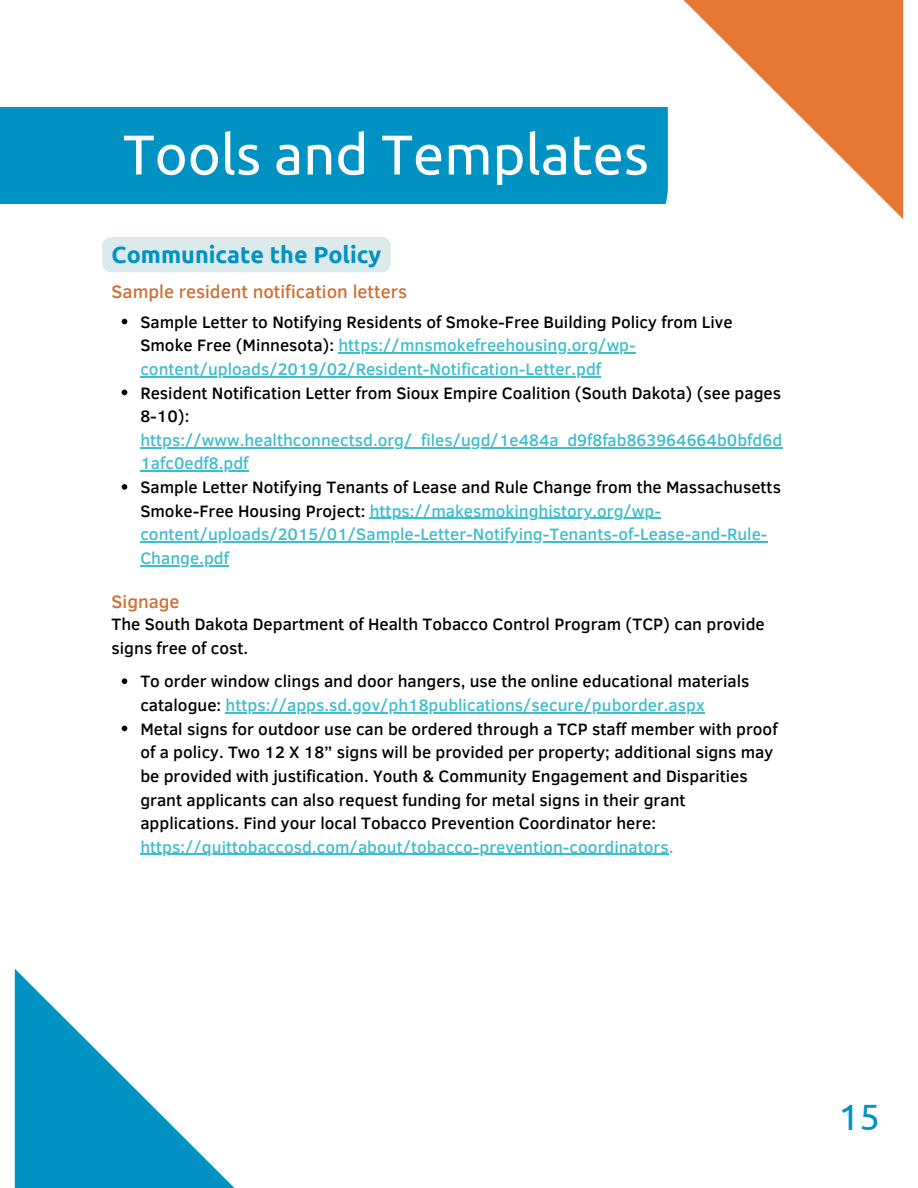
<style>
.page{position:relative;width:918px;height:1188px;background:#fff}
.page>*{position:absolute;margin:0;border:0;box-sizing:border-box;transform-origin:0 0}
.t1{font:56.1px "Ubuntu";color:#fff}
.t2{font:36.6px "Ubuntu";color:#0092c2}
.t3{font:700 23.4px "Ubuntu";color:#0092c2}
.t4{font:500 18.45px "Clear Sans";color:#d16e32}
.t5{font:500 16.95px/23.7px "Clear Sans";color:#000001}
.t6{font:500 16.95px/23.7px "Clear Sans";color:#3ebdcc}
.s1{color:#000001}
.s2{color:#3ebdcc}
</style>
<div class="page">
<svg style="left:15px;top:969px;width:220px;height:219px;fill:#0092c2"></svg>
<svg style="left:663px;top:0;width:240px;height:219px"></svg>
<div style="left:0;top:108px;width:668px;height:95px;background:#0092c2"></div>
<div style="left:102px;top:237px;width:289px;height:35px;background:#dceaec"></div>
<svg style="left:122px;top:319px;width:5px;height:5px"></svg>
<hr style="left:338px;top:352px;width:298px;height:2px;background:#3ebdcc">
<hr style="left:140px;top:376px;width:461px;height:1px;background:#3ebdcc">
<svg style="left:122px;top:390px;width:5px;height:5px"></svg>
<hr style="left:140px;top:447px;width:643px;height:1px;background:#3ebdcc">
<hr style="left:140px;top:471px;width:109px;height:1px;background:#3ebdcc">
<svg style="left:122px;top:484px;width:5px;height:6px"></svg>
<hr style="left:370px;top:518px;width:291px;height:1px;background:#3ebdcc">
<hr style="left:140px;top:541px;width:628px;height:2px;background:#3ebdcc">
<hr style="left:140px;top:565px;width:89px;height:1px;background:#3ebdcc">
<svg style="left:122px;top:678px;width:5px;height:6px"></svg>
<hr style="left:226px;top:712px;width:479px;height:1px;background:#3ebdcc">
<svg style="left:122px;top:726px;width:5px;height:5px"></svg>
<hr style="left:140px;top:854px;width:529px;height:1px;background:#3ebdcc">
<p class="t1" style="left:123px;top:122px;width:527px">Tools and Templates</p>
<p class="t3" style="left:112px;top:241px;width:271px">Communicate the Policy</p>
<p class="t4" style="left:112px;top:278px;width:297px">Sample resident notification letters</p>
<p class="t6" style="left:140px;top:309px;width:594px"><span class="s1">Sample Letter to Notifying Residents of Smoke-Free Building Policy from Live<br>Smoke Free (Minnesota):</span> https://mnsmokefreehousing.org/wp&shy;content/uploads/2019/02/Resident-Notification-Letter.pdf</p>
<p class="t6" style="left:140px;top:380px;width:643px"><span class="s1">Resident Notification Letter from Sioux Empire Coalition (South Dakota) (see pages 8-10): </span>https://www.healthconnectsd.org/_files/ugd/1e484a_d9f8fab863964664b0bfd6d 1afc0edf8.pdf</p>
<p class="t6" style="left:140px;top:474px;width:642px"><span class="s1">Sample Letter Notifying Tenants of Lease and Rule Change from the Massachusetts Smoke-Free Housing Project:</span> https://makesmokinghistory.org/wp&shy;content/uploads/2015/01/Sample-Letter-Notifying-Tenants-of-Lease-and-Rule-Change.pdf</p>
<p class="t4" style="left:112px;top:588px;width:70px">Signage</p>
<p class="t5" style="left:112px;top:612px;width:655px">The South Dakota Department of Health Tobacco Control Program (TCP) can provide signs free of cost.</p>
<p class="t5" style="left:140px;top:669px;width:611px">To order window clings and door hangers, use the online educational materials catalogue: <span class="s2">https://apps.sd.gov/ph18publications/secure/puborder.aspx</span></p>
<p class="t5" style="left:140px;top:716px;width:639px">Metal signs for outdoor use can be ordered through a TCP staff member with proof of a policy. Two 12 X 18” signs will be provided per property; additional signs may be provided with justification. Youth &amp; Community Engagement and Disparities grant applicants can also request funding for metal signs in their grant applications. Find your local Tobacco Prevention Coordinator here: <span class="s2">https://quittobaccosd.com/about/tobacco-prevention-coordinators.</span></p>
<p class="t2" style="left:839px;top:1095px;width:43px">15</p>
</div>
